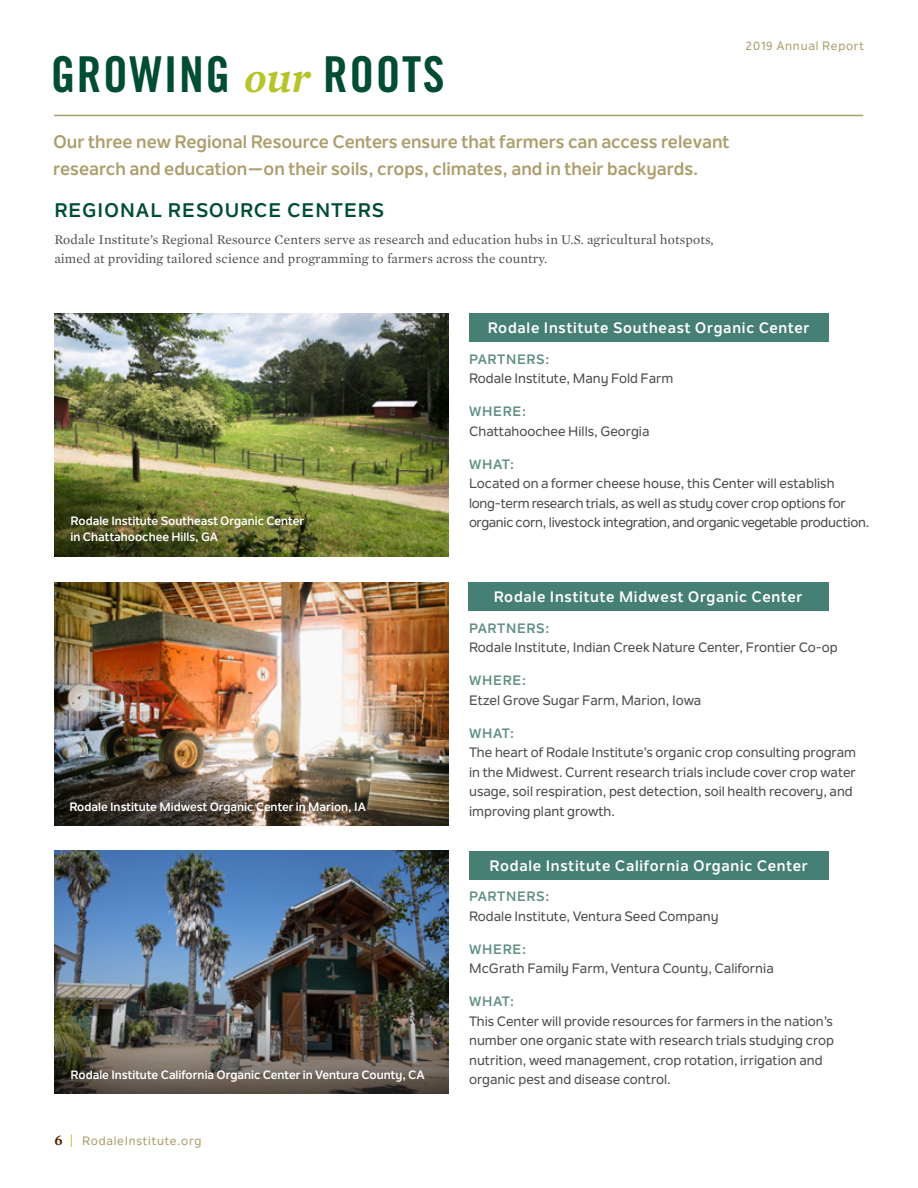
<style>
.page{position:relative;width:918px;height:1188px;background:#fff}
.page>*{position:absolute;margin:0;border:0;box-sizing:border-box;transform-origin:0 0}
.t1{font:49.5px "Trade Gothic Bold Cond Twenty";letter-spacing:.03em;color:#004d32}
.t2{font:700 19.5px "Nolan Next";letter-spacing:.05em;color:#004d32}
.t3{font:700 18px/27px "Nolan Next";color:#ad9e6e}
.t4{font:700 15px "Nolan Next";letter-spacing:.05em;color:#fff}
.t5{font:500 13.5px/19.5px "Nolan Next";color:#4d4d4f}
.t6{font:500 13.5px/19.5px "Nolan Next";letter-spacing:-.02em;color:#4d4d4f}
.t7{font:13.5px/19.5px "Mercury Text G1";letter-spacing:.01em;color:#4d4d4f}
.t8{font:700 13.5px "Nolan Next";letter-spacing:.05em;color:#5f8e84}
.t9{font:700 12px/16.5px "Nolan Next";color:#fff}
.t10{font:500 12px "Nolan Next";letter-spacing:.06em;color:#ad9e6e}
.s1{font-family:"Mercury Text G2";font-weight:600;font-style:italic;font-size:43.5px;color:#b5c428}
.s2{font-family:"Mercury Text G1";font-weight:600;font-size:15px;color:#562100}
.s3{color:#b5c428}
</style>
<div class="page">
<hr style="left:54px;top:115px;width:809px;height:1px;background:#ad9e6e">
<img style="left:54px;top:582px;width:395px;height:243px">
<img style="left:54px;top:313px;width:395px;height:243px">
<div style="left:469px;top:313px;width:359px;height:28px;background:#468074"></div>
<div style="left:468px;top:582px;width:360px;height:28px;background:#468074"></div>
<div style="left:469px;top:851px;width:359px;height:28px;background:#468074"></div>
<img style="left:54px;top:851px;width:395px;height:243px">
<h1 class="t1" style="left:51px;top:44px;width:395px">GROWING <span class="s1">our</span> ROOTS</h1>
<h3 class="t3" style="left:53px;top:128px;width:678px">Our three new Regional Resource Centers ensure that farmers can access relevant research and education—on their soils, crops, climates, and in their backyards.</h3>
<h2 class="t2" style="left:54px;top:198px;width:331px">REGIONAL RESOURCE CENTERS</h2>
<p class="t7" style="left:54px;top:229px;width:661px">Rodale Institute’s Regional Resource Centers serve as research and education hubs in U.S. agricultural hotspots, aimed at providing tailored science and programming to farmers across the country.</p>
<p class="t10" style="left:746px;top:38px;width:120px">2019 Annual Report</p>
<p class="t9" style="left:71px;top:512px;width:235px">Rodale Institute Southeast Organic Center in Chattahoochee Hills, GA</p>
<p class="t9" style="left:69px;top:798px;width:298px">Rodale Institute Midwest Organic Center in Marion, IA</p>
<p class="t9" style="left:71px;top:1067px;width:356px">Rodale Institute California Organic Center in Ventura County, CA</p>
<p class="t10" style="left:54px;top:1134px;width:149px"><span class="s2">6</span> <span class="s3">|</span> RodaleInstitute.org</p>
<p class="t4" style="left:488px;top:319px;width:324px">Rodale Institute Southeast Organic Center</p>
<p class="t8" style="left:469px;top:351px;width:82px">PARTNERS:</p>
<p class="t5" style="left:469px;top:369px;width:206px">Rodale Institute, Many Fold Farm</p>
<p class="t8" style="left:469px;top:403px;width:58px">WHERE:</p>
<p class="t5" style="left:469px;top:421px;width:182px">Chattahoochee Hills, Georgia</p>
<p class="t8" style="left:469px;top:456px;width:46px">WHAT:</p>
<p class="t6" style="left:469px;top:474px;width:402px">Located on a former cheese house, this Center will establish long-term research trials, as well as study cover crop options for organic corn, livestock integration, and organic vegetable production.</p>
<p class="t4" style="left:494px;top:587px;width:310px">Rodale Institute Midwest Organic Center</p>
<p class="t8" style="left:469px;top:620px;width:82px">PARTNERS:</p>
<p class="t5" style="left:469px;top:638px;width:370px">Rodale Institute, Indian Creek Nature Center, Frontier Co-op</p>
<p class="t8" style="left:469px;top:672px;width:58px">WHERE:</p>
<p class="t5" style="left:469px;top:690px;width:234px">Etzel Grove Sugar Farm, Marion, Iowa</p>
<p class="t8" style="left:469px;top:725px;width:46px">WHAT:</p>
<p class="t5" style="left:469px;top:743px;width:389px">The heart of Rodale Institute’s organic crop consulting program in the Midwest. Current research trials include cover crop water usage, soil respiration, pest detection, soil health recovery, and improving plant growth.</p>
<p class="t4" style="left:490px;top:856px;width:320px">Rodale Institute California Organic Center</p>
<p class="t8" style="left:469px;top:888px;width:82px">PARTNERS:</p>
<p class="t5" style="left:469px;top:906px;width:251px">Rodale Institute, Ventura Seed Company</p>
<p class="t8" style="left:469px;top:941px;width:58px">WHERE:</p>
<p class="t5" style="left:469px;top:959px;width:306px">McGrath Family Farm, Ventura County, California</p>
<p class="t8" style="left:469px;top:993px;width:46px">WHAT:</p>
<p class="t5" style="left:469px;top:1011px;width:366px">This Center will provide resources for farmers in the nation’s number one organic state with research trials studying crop nutrition, weed management, crop rotation, irrigation and organic pest and disease control.</p>
</div>
